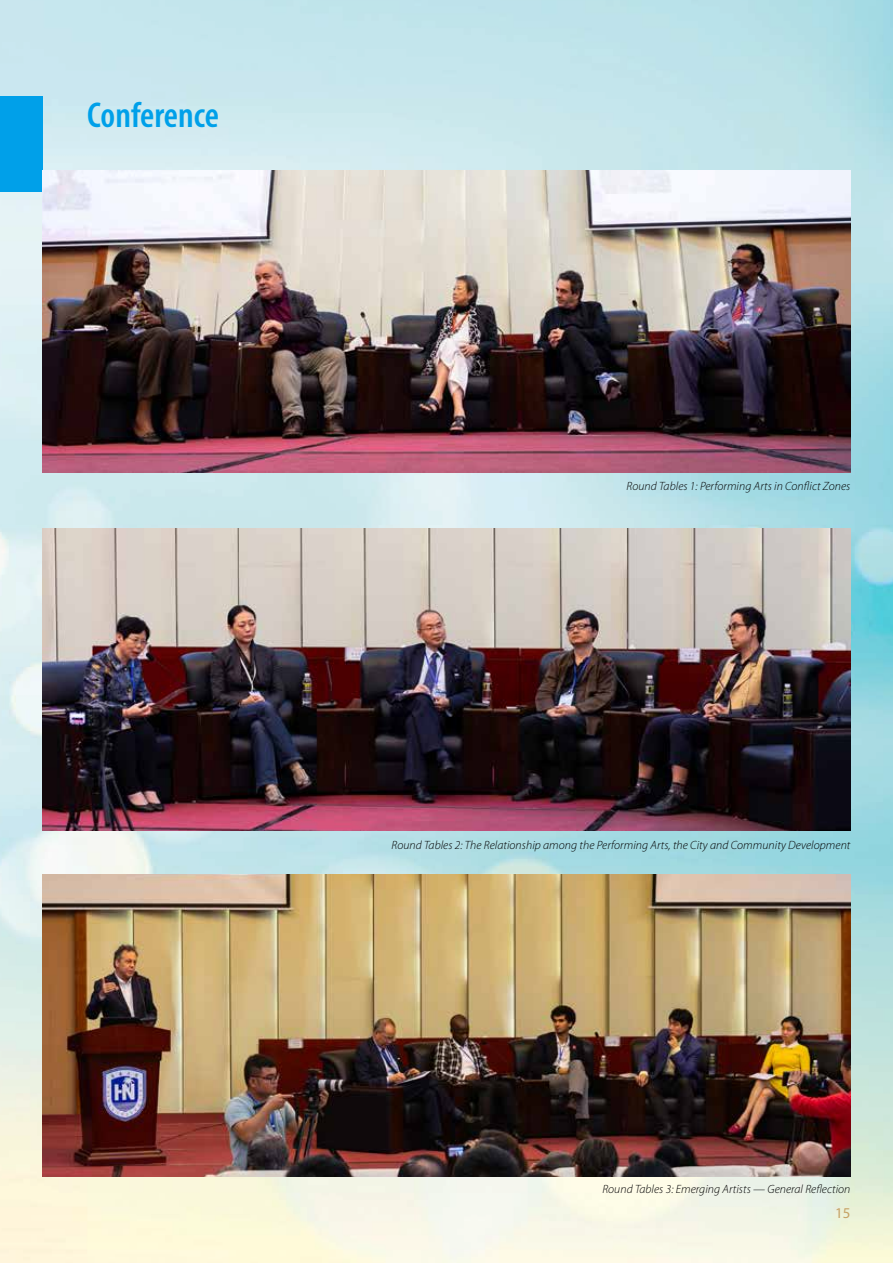
<style>
.page{position:relative;width:893px;height:1263px;background:#fff}
.page>*{position:absolute;margin:0;border:0;box-sizing:border-box;transform-origin:0 0}
.t1{font:600 condensed 36px "Myriad Pro";color:#00a0e9}
.t2{font:15px "Myriad Pro";color:#c6a265}
.t3{font:italic 300 12px "Myriad Pro";letter-spacing:.005em;color:#000}
</style>
<div class="page">
<img style="left:0;top:0;width:893px;height:1263px">
<div style="left:0;top:96px;width:43px;height:95px;background:#00a0e9"></div>
<img style="left:43px;top:170px;width:807px;height:302px">
<img style="left:43px;top:528px;width:807px;height:302px">
<img style="left:43px;top:874px;width:807px;height:302px">
<h1 class="t1" style="left:87px;top:93px;width:133px">Conference</h1>
<p class="t3" style="left:626px;top:480px;width:225px">Round Tables 1: Performing Arts in Conflict Zones</p>
<p class="t3" style="left:391px;top:838px;width:460px">Round Tables 2: The Relationship among the Performing Arts, the City and Community Development</p>
<p class="t3" style="left:602px;top:1182px;width:250px">Round Tables 3: Emerging Artists — General Reflection</p>
<p class="t2" style="left:835px;top:1203px;width:17px">15</p>
</div>
